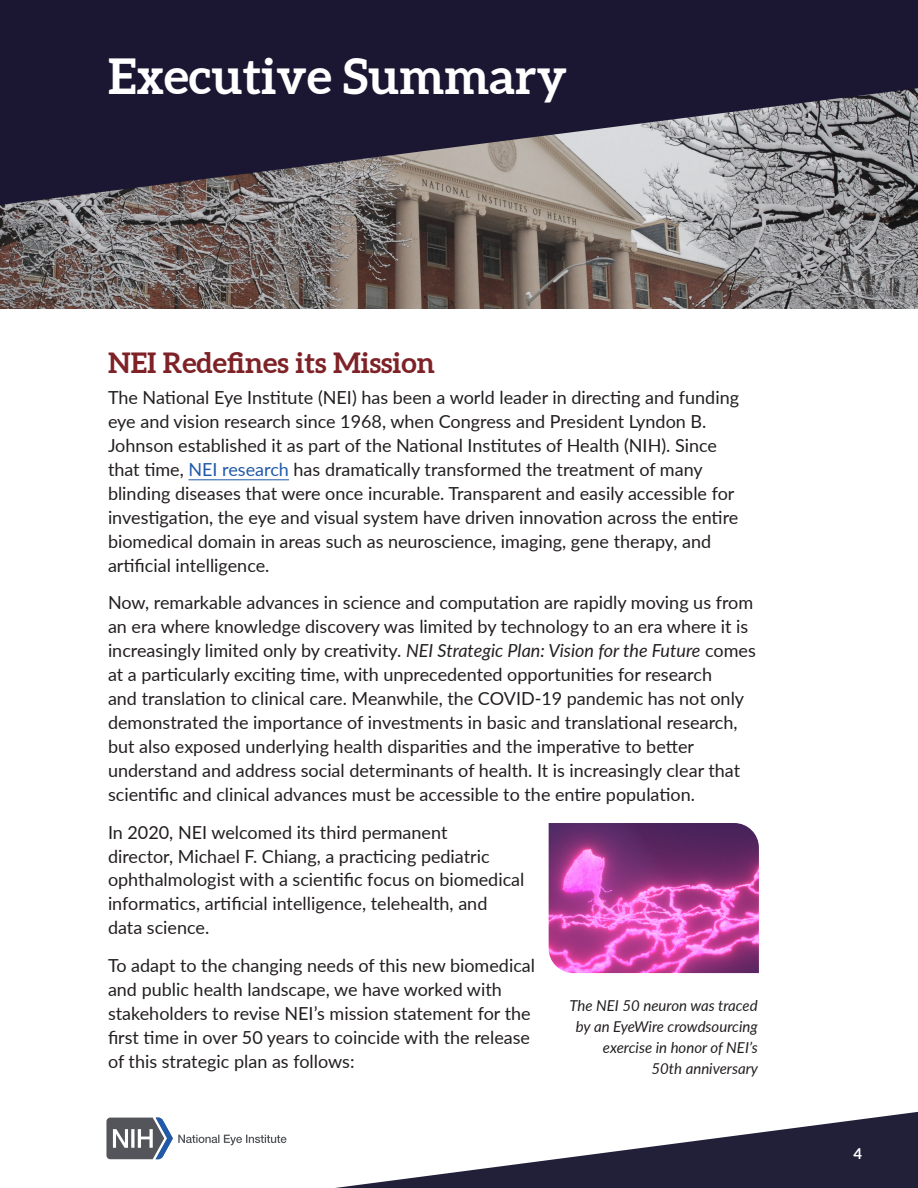
<style>
.page{position:relative;width:918px;height:1188px;background:#fff}
.page>*{position:absolute;margin:0;border:0;box-sizing:border-box;transform-origin:0 0}
.t1{font:700 49.5px "Aleo";color:#fff}
.t2{font:700 28.5px "Aleo";color:#7e2227}
.t3{font:18px/24px "Lato";color:#231f20}
.t4{font:italic 15px/21px "Lato";color:#231f20;text-align:right}
.t5{font:700 15px "Lato";color:#fff}
.s1{color:#2059a8}
.s2{font-style:italic}
</style>
<div class="page">
<hr style="left:188px;top:479px;width:101px;height:1px;background:#2059a8">
<svg style="left:335px;top:1112px;width:583px;height:76px"></svg>
<img style="left:0;top:205px;width:918px;height:103px">
<svg style="left:0;top:0;width:918px;height:205px;background:#3f3c4e"></svg>
<img style="left:549px;top:823px;width:210px;height:150px">
<svg style="left:106px;top:1118px;width:181px;height:41px"></svg>
<h2 class="t1" style="left:108px;top:46px;width:461px">Executive Summary</h2>
<h3 class="t2" style="left:108px;top:345px;width:328px">NEI Redefines its Mission</h3>
<p class="t3" style="left:108px;top:384px;width:633px">The National Eye Institute (NEI) has been a world leader in directing and funding eye and vision research since 1968, when Congress and President Lyndon B.<br>Johnson established it as part of the National Institutes of Health (NIH). Since that time, <span class="s1">NEI research</span> has dramatically transformed the treatment of many blinding diseases that were once incurable. Transparent and easily accessible for investigation, the eye and visual system have driven innovation across the entire biomedical domain in areas such as neuroscience, imaging, gene therapy, and artificial intelligence.</p>
<p class="t3" style="left:108px;top:590px;width:649px">Now, remarkable advances in science and computation are rapidly moving us from an era where knowledge discovery was limited by technology to an era where it is increasingly limited only by creativity. <span class="s2">NEI Strategic Plan: Vision for the Future</span> comes at a particularly exciting time, with unprecedented opportunities for research<br>and translation to clinical care. Meanwhile, the COVID-19 pandemic has not only demonstrated the importance of investments in basic and translational research, but also exposed underlying health disparities and the imperative to better understand and address social determinants of health. It is increasingly clear that scientific and clinical advances must be accessible to the entire population.</p>
<p class="t3" style="left:108px;top:819px;width:418px">In 2020, NEI welcomed its third permanent<br>director, Michael F. Chiang, a practicing pediatric ophthalmologist with a scientific focus on biomedical informatics, artificial intelligence, telehealth, and data science.</p>
<p class="t3" style="left:108px;top:953px;width:429px">To adapt to the changing needs of this new biomedical and public health landscape, we have worked with stakeholders to revise NEI’s mission statement for the first time in over 50 years to coincide with the release of this strategic plan as follows:</p>
<p class="t4" style="left:570px;top:995px;width:190px">The NEI 50 neuron was traced by an EyeWire crowdsourcing exercise in honor of NEI’s<br>50th anniversary</p>
<p class="t5" style="left:853px;top:1143px;width:10px">4</p>
</div>
